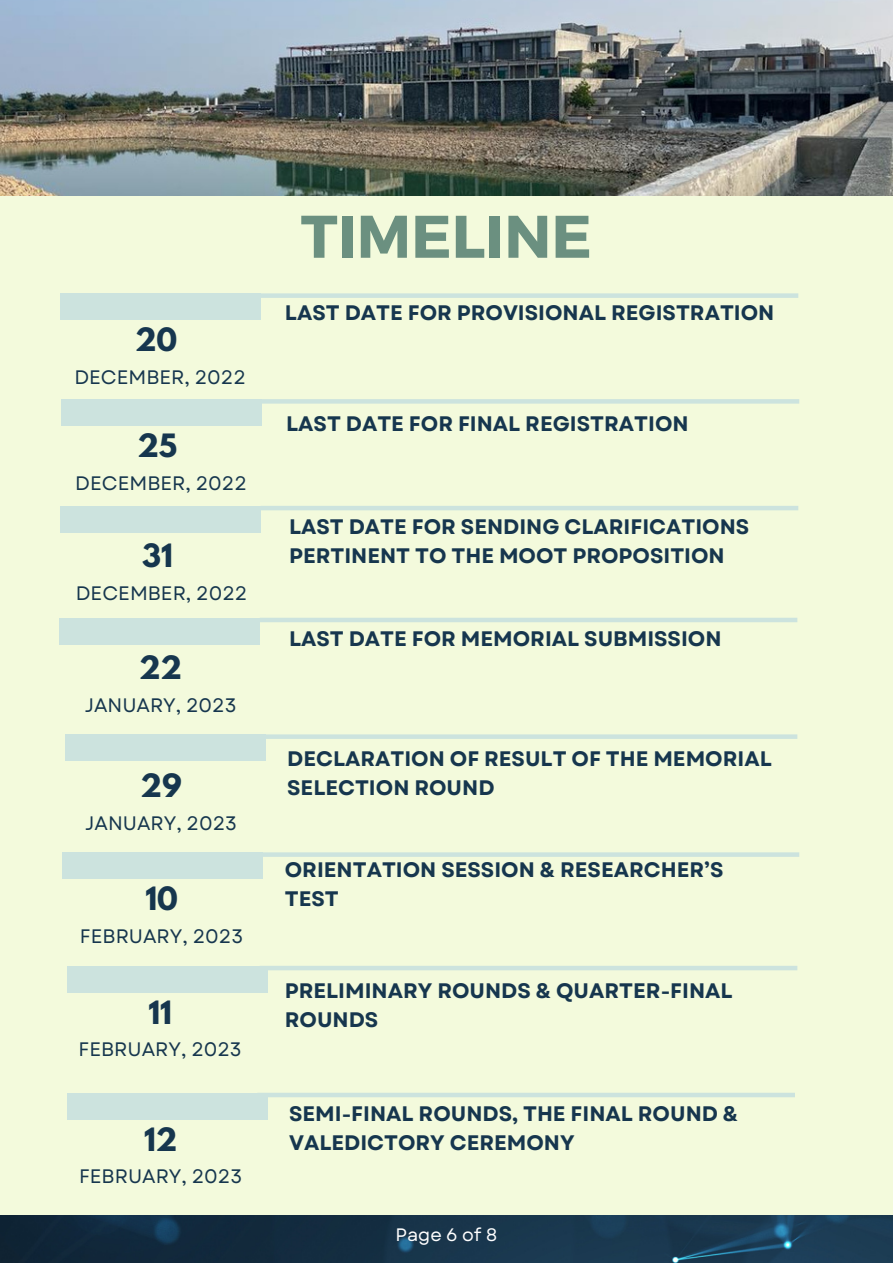
<style>
.page{position:relative;width:893px;height:1264px;background:#fff}
.page>*{position:absolute;margin:0;border:0;box-sizing:border-box;transform-origin:0 0}
.t1{font:700 60px "Montserrat";color:#6b9080}
.t2{font:700 28.5px "League Spartan";color:#16364e}
.t3{font:700 21px/29.2px "Garet";color:#16364e}
.t4{font:19.5px "Garet";color:#16364e}
.t5{font:18px "Garet";color:#fff}
</style>
<div class="page">
<img style="left:0;top:1214px;width:892px;height:48px">
<div style="left:0;top:0;width:892px;height:1214px;background:#f3fadc"></div>
<div style="left:261px;top:293px;width:537px;height:5px;background:#cce3de"></div>
<div style="left:61px;top:293px;width:200px;height:27px;background:#cce3de"></div>
<hr style="left:261px;top:399px;width:538px;height:4px;background:#cce3de">
<div style="left:62px;top:399px;width:200px;height:27px;background:#cce3de"></div>
<div style="left:61px;top:506px;width:200px;height:27px;background:#cce3de"></div>
<hr style="left:261px;top:506px;width:537px;height:4px;background:#cce3de">
<div style="left:60px;top:617px;width:200px;height:27px;background:#cce3de"></div>
<div style="left:260px;top:617px;width:537px;height:5px;background:#cce3de"></div>
<div style="left:65px;top:734px;width:200px;height:27px;background:#cce3de"></div>
<div style="left:260px;top:734px;width:537px;height:5px;background:#cce3de"></div>
<div style="left:62px;top:852px;width:200px;height:27px;background:#cce3de"></div>
<svg style="left:262px;top:852px;width:537px;height:4px;background:#cfe4dd"></svg>
<div style="left:67px;top:965px;width:200px;height:27px;background:#cce3de"></div>
<div style="left:260px;top:965px;width:537px;height:5px;background:#cce3de"></div>
<div style="left:67px;top:1092px;width:200px;height:27px;background:#cce3de"></div>
<div style="left:257px;top:1092px;width:537px;height:5px;background:#cce3de"></div>
<img style="left:0;top:0;width:892px;height:196px">
<h1 class="t1" style="left:301px;top:197px;width:292px">TIMELINE</h1>
<h2 class="t2" style="left:135px;top:325px;width:44px">20</h2>
<p class="t4" style="left:74px;top:363px;width:173px">DECEMBER, 2022</p>
<h2 class="t2" style="left:137px;top:431px;width:41px">25</h2>
<p class="t4" style="left:75px;top:469px;width:173px">DECEMBER, 2022</p>
<h2 class="t2" style="left:142px;top:541px;width:32px">31</h2>
<p class="t4" style="left:76px;top:578px;width:173px">DECEMBER, 2022</p>
<h2 class="t2" style="left:139px;top:653px;width:44px">22</h2>
<p class="t4" style="left:85px;top:691px;width:153px">JANUARY, 2023</p>
<p class="t3" style="left:285px;top:298px;width:491px">LAST DATE FOR PROVISIONAL REGISTRATION</p>
<p class="t3" style="left:286px;top:409px;width:404px">LAST DATE FOR FINAL REGISTRATION</p>
<p class="t3" style="left:289px;top:512px;width:462px">LAST DATE FOR SENDING CLARIFICATIONS<br>PERTINENT TO THE MOOT PROPOSITION</p>
<p class="t3" style="left:289px;top:624px;width:434px">LAST DATE FOR MEMORIAL SUBMISSION</p>
<p class="t3" style="left:287px;top:744px;width:486px">DECLARATION OF RESULT OF THE MEMORIAL</p>
<h2 class="t2" style="left:140px;top:771px;width:43px">29</h2>
<p class="t3" style="left:287px;top:773px;width:209px">SELECTION ROUND</p>
<p class="t4" style="left:85px;top:808px;width:153px">JANUARY, 2023</p>
<p class="t3" style="left:285px;top:855px;width:440px">ORIENTATION SESSION &amp; RESEARCHER’S<br>TEST</p>
<h2 class="t2" style="left:145px;top:884px;width:34px">10</h2>
<p class="t4" style="left:80px;top:922px;width:165px">FEBRUARY, 2023</p>
<h2 class="t2" style="left:148px;top:998px;width:25px">11</h2>
<p class="t4" style="left:79px;top:1035px;width:165px">FEBRUARY, 2023</p>
<h2 class="t2" style="left:144px;top:1125px;width:35px">12</h2>
<p class="t4" style="left:79px;top:1162px;width:165px">FEBRUARY, 2023</p>
<p class="t3" style="left:285px;top:975px;width:449px">PRELIMINARY ROUNDS &amp; QUARTER-FINAL<br>ROUNDS</p>
<p class="t3" style="left:289px;top:1099px;width:450px">SEMI-FINAL ROUNDS, THE FINAL ROUND &amp;<br>VALEDICTORY CEREMONY</p>
<p class="t5" style="left:395px;top:1221px;width:103px">Page 6 of 8</p>
</div>
